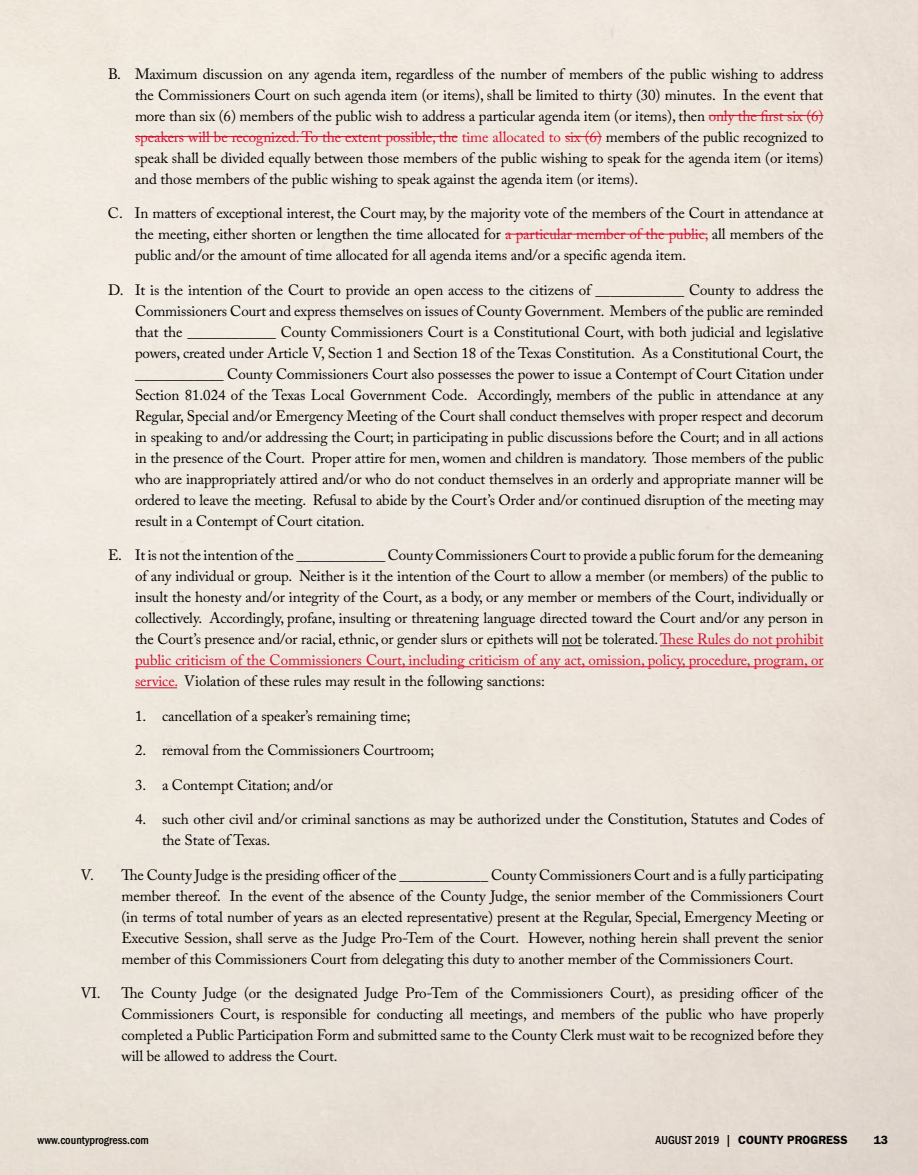
<style>
.page{position:relative;width:918px;height:1175px;background:#fff}
.page>*{position:absolute;margin:0;border:0;box-sizing:border-box;transform-origin:0 0}
.t1{font:15px/21px "Adobe Caslon Pro";letter-spacing:-.01em;color:#000;text-align:justify}
.t2{font:600 12px "ITC Franklin Gothic Std";color:#000}
.t3{font:500 condensed 12px "ITC Franklin Gothic Std";color:#000}
.s1{color:#ce0e2d}
.s2{font-weight:500;font-stretch:condensed}
</style>
<div class="page">
<svg style="left:562px;top:645px;width:20px;height:1px"></svg>
<hr style="left:660px;top:645px;width:163px;height:1px;background:#ce0e2d">
<hr style="left:135px;top:666px;width:689px;height:1px;background:#ce0e2d">
<hr style="left:135px;top:687px;width:42px;height:1px;background:#ce0e2d">
<hr style="left:709px;top:115px;width:114px;height:1px;background:#ce0e2d">
<hr style="left:135px;top:136px;width:323px;height:1px;background:#ce0e2d">
<hr style="left:565px;top:136px;width:37px;height:1px;background:#ce0e2d">
<hr style="left:505px;top:234px;width:202px;height:1px;background:#ce0e2d">
<p class="t1" style="left:135px;top:63px;width:690px;text-indent:-27px">B. Maximum discussion on any agenda item, regardless of the number of members of the public wishing to address the Commissioners Court on such agenda item (or items), shall be limited to thirty (30) minutes. In the event that more than six (6) members of the public wish to address a particular agenda item (or items), then <span class="s1">only the first six (6) speakers will be recognized. To the extent possible, the time allocated to six (6)</span> members of the public recognized to speak shall be divided equally between those members of the public wishing to speak for the agenda item (or items) and those members of the public wishing to speak against the agenda item (or items).</p>
<p class="t1" style="left:135px;top:202px;width:690px;text-indent:-27px">C. In matters of exceptional interest, the Court may, by the majority vote of the members of the Court in attendance at the meeting, either shorten or lengthen the time allocated for <span class="s1">a particular member of the public,</span> all members of the public and/or the amount of time allocated for all agenda items and/or a specific agenda item.</p>
<p class="t1" style="left:135px;top:279px;width:690px;text-indent:-27px">D. It is the intention of the Court to provide an open access to the citizens of ____________ County to address the Commissioners Court and express themselves on issues of County Government. Members of the public are reminded that the ____________ County Commissioners Court is a Constitutional Court, with both judicial and legislative powers, created under Article V, Section 1 and Section 18 of the Texas Constitution. As a Constitutional Court, the ____________ County Commissioners Court also possesses the power to issue a Contempt of Court Citation under Section 81.024 of the Texas Local Government Code. Accordingly, members of the public in attendance at any Regular, Special and/or Emergency Meeting of the Court shall conduct themselves with proper respect and decorum in speaking to and/or addressing the Court; in participating in public discussions before the Court; and in all actions in the presence of the Court. Proper attire for men, women and children is mandatory. Those members of the public who are inappropriately attired and/or who do not conduct themselves in an orderly and appropriate manner will be ordered to leave the meeting. Refusal to abide by the Court’s Order and/or continued disruption of the meeting may result in a Contempt of Court citation.</p>
<p class="t1" style="left:135px;top:544px;width:690px;text-indent:-27px">E. It is not the intention of the ____________ County Commissioners Court to provide a public forum for the demeaning of any individual or group. Neither is it the intention of the Court to allow a member (or members) of the public to insult the honesty and/or integrity of the Court, as a body, or any member or members of the Court, individually or collectively. Accordingly, profane, insulting or threatening language directed toward the Court and/or any person in the Court’s presence and/or racial, ethnic, or gender slurs or epithets will not be tolerated. <span class="s1">These Rules do not prohibit public criticism of the Commissioners Court, including criticism of any act, omission, policy, procedure, program, or service.</span> Violation of these rules may result in the following sanctions:</p>
<p class="t1" style="left:135px;top:705px;width:277px">1. cancellation of a speaker’s remaining time;</p>
<p class="t1" style="left:135px;top:739px;width:301px">2. removal from the Commissioners Courtroom;</p>
<p class="t1" style="left:135px;top:774px;width:199px">3. a Contempt Citation; and/or</p>
<p class="t1" style="left:162px;top:808px;width:663px;text-indent:-27px">4. such other civil and/or criminal sanctions as may be authorized under the Constitution, Statutes and Codes of the State of Texas.</p>
<p class="t1" style="left:122px;top:864px;width:704px;text-indent:-41px">V. The County Judge is the presiding officer of the ____________ County Commissioners Court and is a fully participating member thereof. In the event of the absence of the County Judge, the senior member of the Commissioners Court (in terms of total number of years as an elected representative) present at the Regular, Special, Emergency Meeting or Executive Session, shall serve as the Judge Pro-Tem of the Court. However, nothing herein shall prevent the senior member of this Commissioners Court from delegating this duty to another member of the Commissioners Court.</p>
<p class="t1" style="left:122px;top:982px;width:704px;text-indent:-41px">VI. The County Judge (or the designated Judge Pro-Tem of the Commissioners Court), as presiding officer of the Commissioners Court, is responsible for conducting all meetings, and members of the public who have properly completed a Public Participation Form and submitted same to the County Clerk must wait to be recognized before they will be allowed to address the Court.</p>
<p class="t3" style="left:38px;top:1133px;width:113px">www.countyprogress.com</p>
<p class="t2" style="left:656px;top:1132px;width:194px"><span class="s2">AUGUST 2019 |</span> COUNTY PROGRESS</p>
<p class="t2" style="left:874px;top:1132px;width:16px">13</p>
</div>
